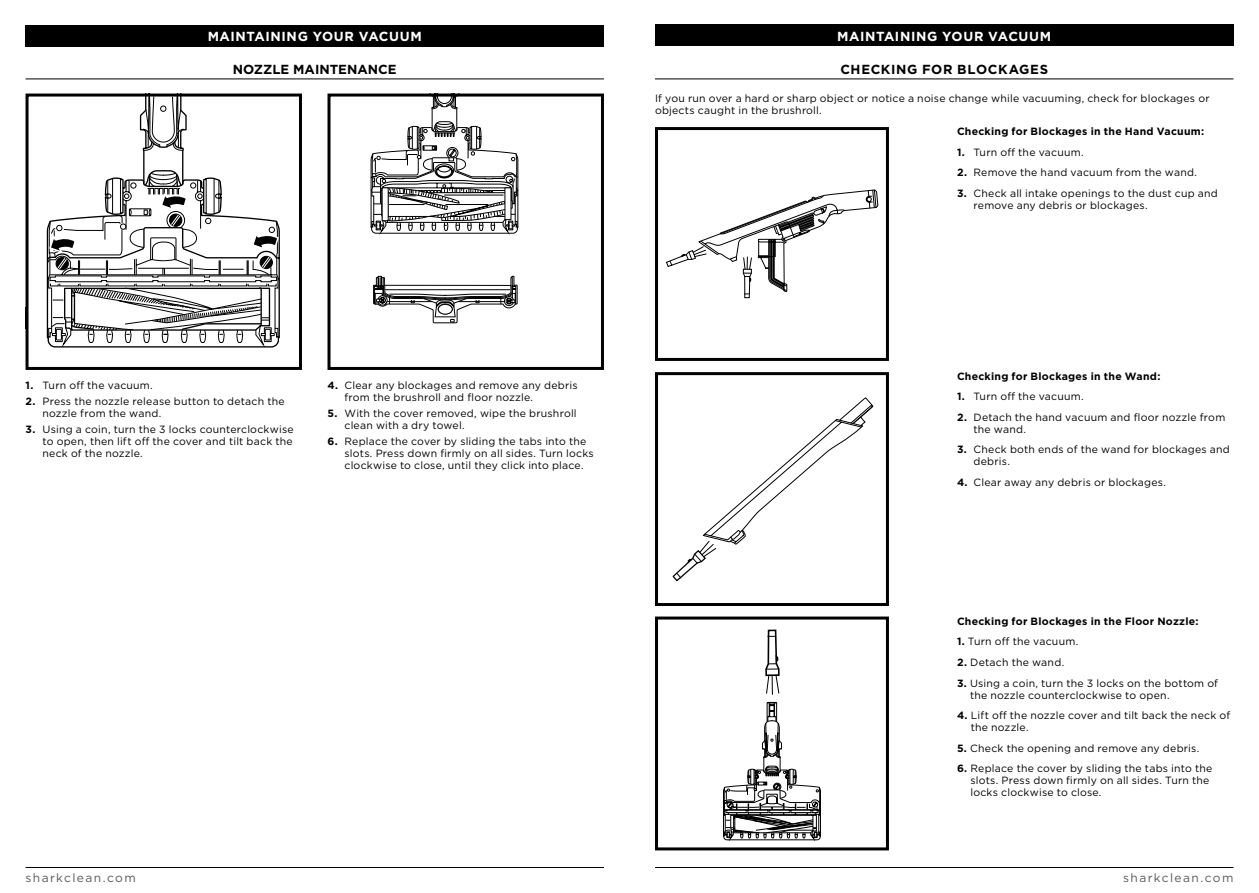
<style>
.page{position:relative;width:1259px;height:893px;background:#fff}
.page>*{position:absolute;margin:0;border:0;box-sizing:border-box;transform-origin:0 0}
.t1{font:700 13.2px "Gotham";letter-spacing:.045em;color:#fff}
.t2{font:700 13.2px "Gotham";letter-spacing:.05em;color:#000}
.t3{font:700 13.2px "Gotham";color:#000}
.t4{font:12px "Gotham";letter-spacing:.115em;color:#58595b}
.t5{font:10.5px/12px "Gotham";letter-spacing:.02em;color:#000}
.t6{font:700 10.5px "Gotham";letter-spacing:.025em;color:#000}
.s1{font-weight:700}
</style>
<div class="page">
<hr style="left:655px;top:867px;width:578px;height:1px;background:#000">
<hr style="left:26px;top:867px;width:578px;height:1px;background:#000">
<hr style="left:655px;top:79px;width:578px;height:1px;background:#000">
<div style="left:655px;top:25px;width:578px;height:21px;background:#000"></div>
<svg style="left:666px;top:190px;width:212px;height:108px"></svg>
<div style="left:655px;top:127px;width:234px;height:234px;border:3px solid #000"></div>
<svg style="left:765px;top:630px;width:15px;height:64px"></svg>
<svg style="left:723px;top:702px;width:97px;height:138px"></svg>
<div style="left:655px;top:616px;width:234px;height:234px;border:3px solid #000"></div>
<svg style="left:672px;top:397px;width:202px;height:185px"></svg>
<div style="left:655px;top:372px;width:234px;height:234px;border:3px solid #000"></div>
<div style="left:26px;top:26px;width:578px;height:21px;background:#000"></div>
<hr style="left:26px;top:79px;width:578px;height:1px;background:#000">
<svg style="left:373px;top:275px;width:145px;height:48px"></svg>
<svg style="left:371px;top:98px;width:147px;height:136px"></svg>
<div style="left:505px;top:188px;width:6px;height:32px;background:#fff"></div>
<div style="left:504px;top:187px;width:7px;height:33px;border:1px solid #000"></div>
<div style="left:382px;top:188px;width:6px;height:33px;background:#fff"></div>
<div style="left:327px;top:94px;width:277px;height:276px;border:3px solid #000"></div>
<div style="left:26px;top:94px;width:276px;height:276px;border:3px solid #000"></div>
<svg style="left:47px;top:94px;width:233px;height:254px"></svg>
<p class="t1" style="left:208px;top:28px;width:216px">MAINTAINING YOUR VACUUM</p>
<p class="t1" style="left:837px;top:27px;width:216px">MAINTAINING YOUR VACUUM</p>
<p class="t3" style="left:233px;top:61px;width:165px">NOZZLE MAINTENANCE</p>
<p class="t2" style="left:840px;top:61px;width:209px">CHECKING FOR BLOCKAGES</p>
<p class="t5" style="left:655px;top:92px;width:556px">If you run over a hard or sharp object or notice a noise change while vacuuming, check for blockages or objects caught in the brushroll.</p>
<p class="t6" style="left:957px;top:125px;width:249px">Checking for Blockages in the Hand Vacuum:</p>
<p class="t5" style="left:957px;top:146px;width:128px"><span class="s1">1.</span> Turn off the vacuum.</p>
<p class="t5" style="left:957px;top:167px;width:241px"><span class="s1">2.</span> Remove the hand vacuum from the wand.</p>
<p class="t5" style="left:973px;top:187px;width:246px;text-indent:-16px"><span class="s1">3.</span> Check all intake openings to the dust cup and remove any debris or blockages.</p>
<p class="t5" style="left:26px;top:379px;width:129px"><span class="s1">1.</span> Turn off the vacuum.</p>
<p class="t5" style="left:43px;top:395px;width:244px;text-indent:-17px"><span class="s1">2.</span> Press the nozzle release button to detach the nozzle from the wand.</p>
<p class="t5" style="left:43px;top:423px;width:253px;text-align:justify;text-indent:-17px"><span class="s1">3.</span> Using a coin, turn the 3 locks counterclockwise to open, then lift off the cover and tilt back the neck of the nozzle.</p>
<p class="t5" style="left:344px;top:379px;width:235px;text-indent:-17px"><span class="s1">4.</span> Clear any blockages and remove any debris from the brushroll and floor nozzle.</p>
<p class="t5" style="left:344px;top:407px;width:234px;text-indent:-17px"><span class="s1">5.</span> With the cover removed, wipe the brushroll clean with a dry towel.</p>
<p class="t5" style="left:344px;top:435px;width:251px;text-indent:-17px"><span class="s1">6.</span> Replace the cover by sliding the tabs into the slots. Press down firmly on all sides. Turn locks clockwise to close, until they click into place.</p>
<p class="t6" style="left:957px;top:369px;width:205px">Checking for Blockages in the Wand:</p>
<p class="t5" style="left:957px;top:390px;width:128px"><span class="s1">1.</span> Turn off the vacuum.</p>
<p class="t5" style="left:973px;top:411px;width:253px;text-indent:-16px"><span class="s1">2.</span> Detach the hand vacuum and floor nozzle from the wand.</p>
<p class="t5" style="left:973px;top:443px;width:258px;text-indent:-16px"><span class="s1">3.</span> Check both ends of the wand for blockages and debris.</p>
<p class="t5" style="left:957px;top:476px;width:211px"><span class="s1">4.</span> Clear away any debris or blockages.</p>
<p class="t6" style="left:957px;top:614px;width:243px">Checking for Blockages in the Floor Nozzle:</p>
<p class="t5" style="left:957px;top:635px;width:123px"><span class="s1">1.</span> Turn off the vacuum.</p>
<p class="t5" style="left:957px;top:656px;width:109px"><span class="s1">2.</span> Detach the wand.</p>
<p class="t5" style="left:970px;top:676px;width:249px;text-indent:-13px"><span class="s1">3.</span> Using a coin, turn the 3 locks on the bottom of the nozzle counterclockwise to open.</p>
<p class="t5" style="left:970px;top:709px;width:261px;text-indent:-14px"><span class="s1">4.</span> Lift off the nozzle cover and tilt back the neck of the nozzle.</p>
<p class="t5" style="left:957px;top:742px;width:244px"><span class="s1">5.</span> Check the opening and remove any debris.</p>
<p class="t5" style="left:970px;top:762px;width:243px;text-indent:-13px"><span class="s1">6.</span> Replace the cover by sliding the tabs into the slots. Press down firmly on all sides. Turn the locks clockwise to close.</p>
<p class="t4" style="left:26px;top:870px;width:112px">sharkclean.com</p>
<p class="t4" style="left:1123px;top:870px;width:112px">sharkclean.com</p>
</div>
